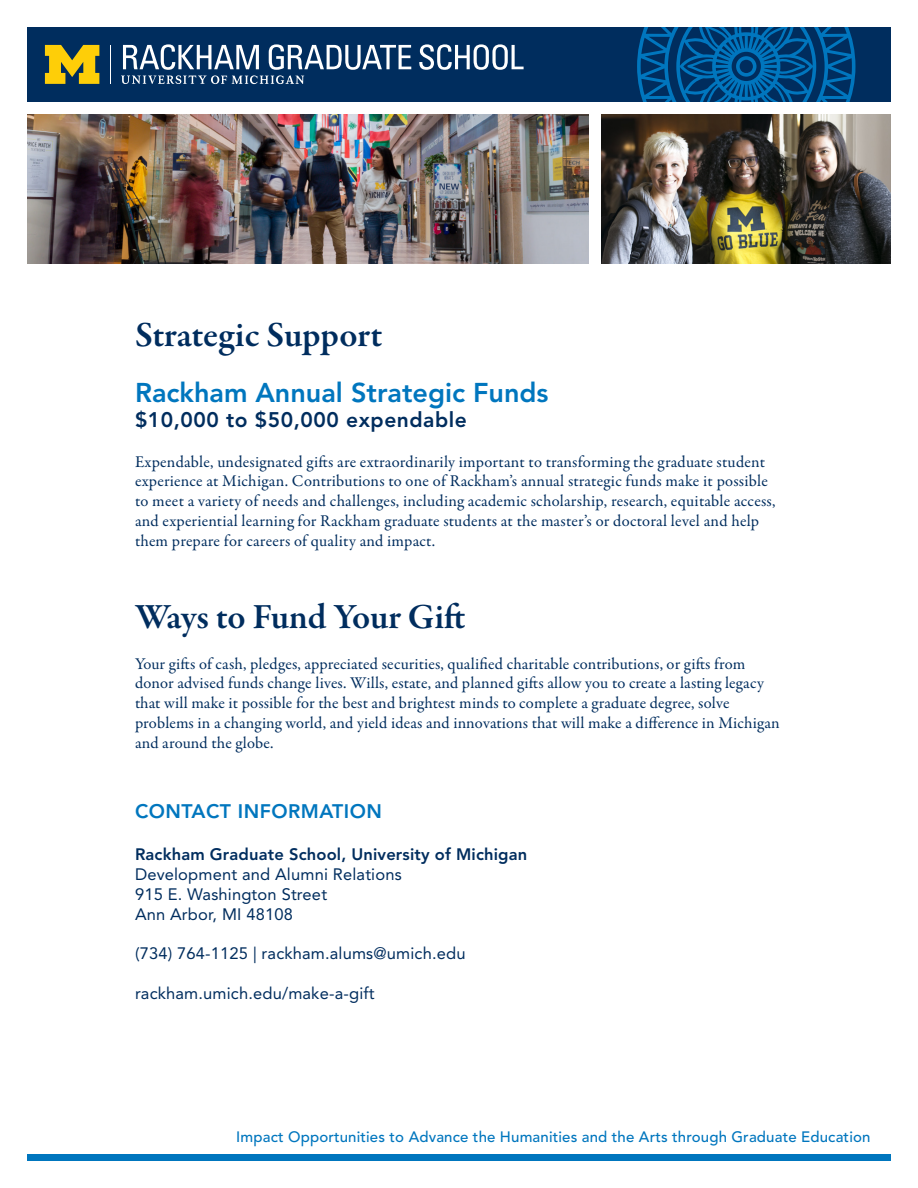
<style>
.page{position:relative;width:918px;height:1188px;background:#fff}
.page>*{position:absolute;margin:0;border:0;box-sizing:border-box;transform-origin:0 0}
.t1{font:600 36px "Garamond Premr Pro";letter-spacing:-.01em;color:#002d5e}
.t2{font:800 27px "Avenir LT Std";color:#0076be}
.t3{font:800 21px "Avenir LT Std";letter-spacing:.025em;color:#002d5e}
.t4{font:800 19.5px "Avenir LT Std";letter-spacing:.025em;color:#0076be}
.t5{font:16.5px/19.8px "Garamond Premr Pro";letter-spacing:.01em;color:#002d5e}
.t6{font:16.5px "Avenir LT Std";letter-spacing:.01em;color:#002d5e}
.t7{font:800 16.5px "Avenir LT Std";letter-spacing:.01em;color:#002d5e}
.t8{font:500 15px "Avenir LT Std";letter-spacing:.01em;color:#0076be}
</style>
<div class="page">
<div style="left:27px;top:1155px;width:864px;height:6px;background:#0076be"></div>
<div style="left:27px;top:27px;width:864px;height:75px;background:#002d5e"></div>
<svg style="left:419px;top:44px;width:105px;height:26px"></svg>
<hr style="left:110px;top:45px;width:1px;height:39px;background:#fff">
<svg style="left:45px;top:45px;width:54px;height:39px"></svg>
<svg style="left:121px;top:44px;width:290px;height:40px"></svg>
<svg style="left:637px;top:27px;width:218px;height:75px"></svg>
<img style="left:602px;top:114px;width:289px;height:150px">
<img style="left:27px;top:114px;width:562px;height:150px">
<p class="t1" style="left:135px;top:313px;width:249px">Strategic Support</p>
<p class="t2" style="left:135px;top:376px;width:415px">Rackham Annual Strategic Funds</p>
<p class="t3" style="left:135px;top:407px;width:333px">$10,000 to $50,000 expendable</p>
<p class="t5" style="left:135px;top:452px;width:642px">Expendable, undesignated gifts are extraordinarily important to transforming the graduate student experience at Michigan. Contributions to one of Rackham’s annual strategic funds make it possible to meet a variety of needs and challenges, including academic scholarship, research, equitable access, and experiential learning for Rackham graduate students at the master’s or doctoral level and help them prepare for careers of quality and impact.</p>
<p class="t1" style="left:135px;top:595px;width:332px">Ways to Fund Your Gift</p>
<p class="t5" style="left:135px;top:654px;width:646px">Your gifts of cash, pledges, appreciated securities, qualified charitable contributions, or gifts from donor advised funds change lives. Wills, estate, and planned gifts allow you to create a lasting legacy that will make it possible for the best and brightest minds to complete a graduate degree, solve problems in a changing world, and yield ideas and innovations that will make a difference in Michigan and around the globe.</p>
<p class="t4" style="left:135px;top:799px;width:249px">CONTACT INFORMATION</p>
<p class="t7" style="left:135px;top:845px;width:394px">Rackham Graduate School, University of Michigan</p>
<p class="t6" style="left:135px;top:865px;width:268px">Development and Alumni Relations</p>
<p class="t6" style="left:135px;top:885px;width:194px">915 E. Washington Street</p>
<p class="t6" style="left:135px;top:904px;width:160px">Ann Arbor, MI 48108</p>
<p class="t6" style="left:135px;top:944px;width:332px">(734) 764-1125 | rackham.alums@umich.edu</p>
<p class="t6" style="left:135px;top:984px;width:241px">rackham.umich.edu/make-a-gift</p>
<p class="t8" style="left:236px;top:1128px;width:636px">Impact Opportunities to Advance the Humanities and the Arts through Graduate Education</p>
</div>
